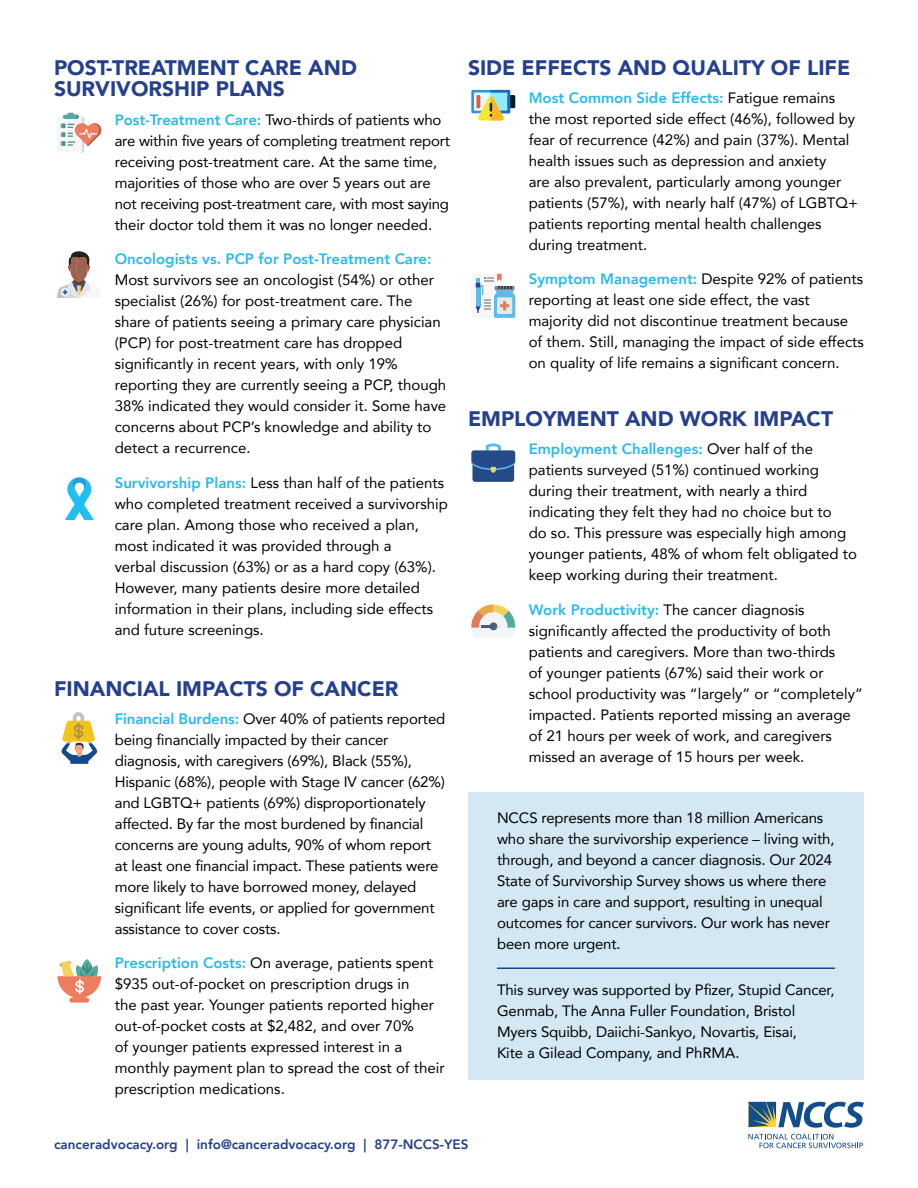
<style>
.page{position:relative;width:918px;height:1188px;background:#fff}
.page>*{position:absolute;margin:0;border:0;box-sizing:border-box;transform-origin:0 0}
.t1{font:900 21px/21px "Avenir";color:#25408f}
.t2{font:15px/21px "Avenir";color:#000}
.t3{font:800 15px "Avenir";color:#29baeb}
.t4{font:800 13.5px "Avenir";color:#25408f}
.s1{font-weight:800;color:#29baeb}
</style>
<div class="page">
<div style="left:468px;top:793px;width:396px;height:287px;background:#d3e8f2"></div>
<svg style="left:749px;top:1102px;width:115px;height:26px"></svg>
<svg style="left:748px;top:1134px;width:115px;height:14px"></svg>
<hr style="left:497px;top:968px;width:338px;height:1px;background:#114b8d">
<svg style="left:61px;top:712px;width:37px;height:52px"></svg>
<svg style="left:65px;top:477px;width:29px;height:43px"></svg>
<svg style="left:508px;top:95px;width:7px;height:13px"></svg>
<svg style="left:471px;top:90px;width:39px;height:30px"></svg>
<div style="left:57px;top:117px;width:27px;height:36px;background:#f7f5f7;border-radius:2px"></div>
<svg style="left:61px;top:113px;width:41px;height:40px"></svg>
<svg style="left:56px;top:251px;width:35px;height:47px"></svg>
<svg style="left:475px;top:274px;width:40px;height:44px"></svg>
<svg style="left:58px;top:959px;width:43px;height:44px"></svg>
<svg style="left:471px;top:443px;width:44px;height:39px"></svg>
<svg style="left:471px;top:604px;width:44px;height:34px"></svg>
<h1 class="t1" style="left:54px;top:57px;width:304px">POST-TREATMENT CARE AND<br>SURVIVORSHIP PLANS</h1>
<p class="t2" style="left:115px;top:109px;width:337px"><span class="s1">Post-Treatment Care:</span> Two-thirds of patients who are within five years of completing treatment report receiving post-treatment care. At the same time, majorities of those who are over 5 years out are not receiving post-treatment care, with most saying their doctor told them it was no longer needed.</p>
<p class="t3" style="left:115px;top:247px;width:318px">Oncologists vs. PCP for Post-Treatment Care:</p>
<p class="t2" style="left:115px;top:269px;width:333px">Most survivors see an oncologist (54%) or other specialist (26%) for post-treatment care. The share of patients seeing a primary care physician (PCP) for post-treatment care has dropped significantly in recent years, with only 19% reporting they are currently seeing a PCP, though 38% indicated they would consider it. Some have concerns about PCP’s knowledge and ability to detect a recurrence.</p>
<p class="t2" style="left:115px;top:472px;width:335px"><span class="s1">Survivorship Plans:</span> Less than half of the patients who completed treatment received a survivorship care plan. Among those who received a plan, most indicated it was provided through a<br>verbal discussion (63%) or as a hard copy (63%).<br>However, many patients desire more detailed information in their plans, including side effects and future screenings.</p>
<h1 class="t1" style="left:54px;top:678px;width:346px">FINANCIAL IMPACTS OF CANCER</h1>
<p class="t2" style="left:115px;top:708px;width:332px"><span class="s1">Financial Burdens:</span> Over 40% of patients reported being financially impacted by their cancer diagnosis, with caregivers (69%), Black (55%), Hispanic (68%), people with Stage IV cancer (62%) and LGBTQ+ patients (69%) disproportionately affected. By far the most burdened by financial concerns are young adults, 90% of whom report at least one financial impact. These patients were more likely to have borrowed money, delayed significant life events, or applied for government assistance to cover costs.</p>
<p class="t2" style="left:115px;top:952px;width:331px"><span class="s1">Prescription Costs:</span> On average, patients spent $935 out-of-pocket on prescription drugs in<br>the past year. Younger patients reported higher out-of-pocket costs at $2,482, and over 70%<br>of younger patients expressed interest in a monthly payment plan to spread the cost of their prescription medications.</p>
<h1 class="t1" style="left:468px;top:57px;width:384px">SIDE EFFECTS AND QUALITY OF LIFE</h1>
<p class="t2" style="left:529px;top:87px;width:331px"><span class="s1">Most Common Side Effects:</span> Fatigue remains the most reported side effect (46%), followed by fear of recurrence (42%) and pain (37%). Mental health issues such as depression and anxiety<br>are also prevalent, particularly among younger patients (57%), with nearly half (47%) of LGBTQ+ patients reporting mental health challenges during treatment.</p>
<p class="t2" style="left:529px;top:268px;width:337px"><span class="s1">Symptom Management:</span> Despite 92% of patients reporting at least one side effect, the vast majority did not discontinue treatment because of them. Still, managing the impact of side effects on quality of life remains a significant concern.</p>
<h1 class="t1" style="left:468px;top:408px;width:367px">EMPLOYMENT AND WORK IMPACT</h1>
<p class="t2" style="left:529px;top:438px;width:330px"><span class="s1">Employment Challenges:</span> Over half of the patients surveyed (51%) continued working during their treatment, with nearly a third indicating they felt they had no choice but to<br>do so. This pressure was especially high among younger patients, 48% of whom felt obligated to keep working during their treatment.</p>
<p class="t2" style="left:529px;top:598px;width:336px"><span class="s1">Work Productivity:</span> The cancer diagnosis significantly affected the productivity of both patients and caregivers. More than two-thirds<br>of younger patients (67%) said their work or school productivity was “largely” or “completely” impacted. Patients reported missing an average of 21 hours per week of work, and caregivers missed an average of 15 hours per week.</p>
<p class="t2" style="left:497px;top:807px;width:339px">NCCS represents more than 18 million Americans who share the survivorship experience – living with, through, and beyond a cancer diagnosis. Our 2024<br>State of Survivorship Survey shows us where there are gaps in care and support, resulting in unequal outcomes for cancer survivors. Our work has never been more urgent.</p>
<p class="t2" style="left:497px;top:978px;width:339px">This survey was supported by Pfizer, Stupid Cancer, Genmab, The Anna Fuller Foundation, Bristol Myers Squibb, Daiichi-Sankyo, Novartis, Eisai,<br>Kite a Gilead Company, and PhRMA.</p>
<p class="t4" style="left:54px;top:1134px;width:416px">canceradvocacy.org | info@canceradvocacy.org | 877-NCCS-YES</p>
</div>
